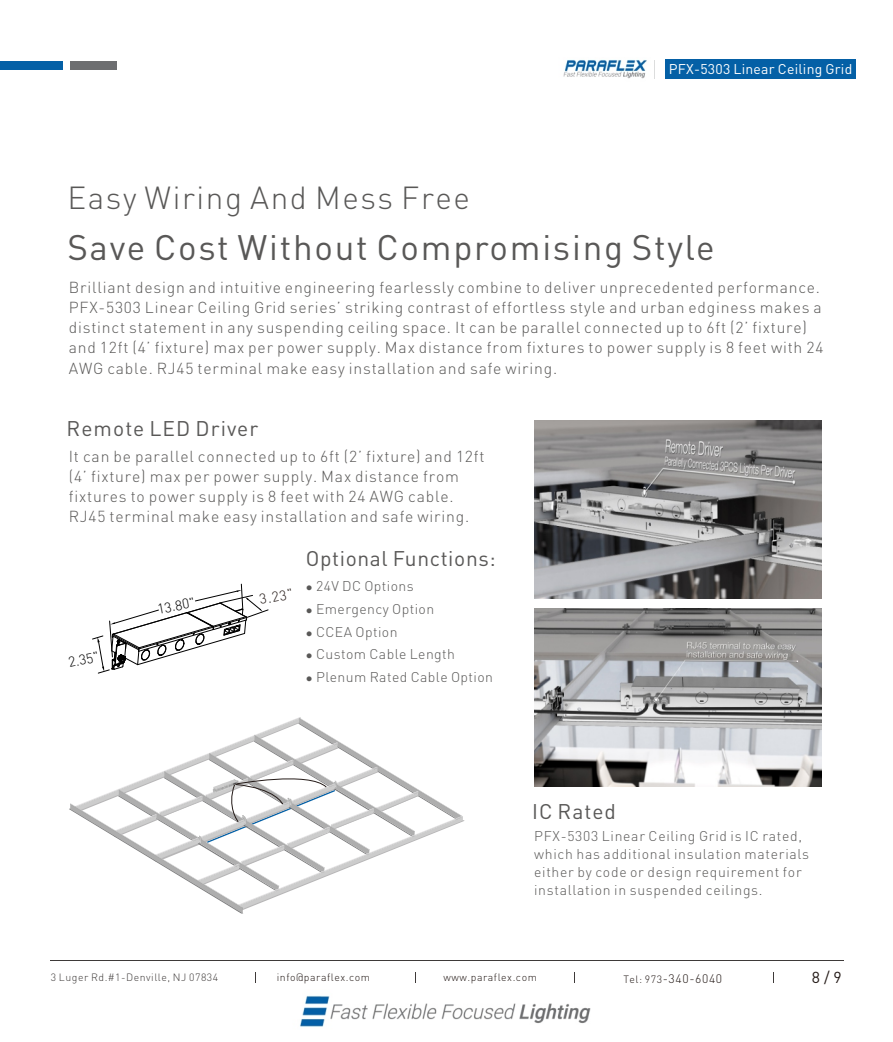
<style>
.page{position:relative;width:893px;height:1042px;background:#fff}
.page>*{position:absolute;margin:0;border:0;box-sizing:border-box;transform-origin:0 0}
.t1{font:35px "DINOT";letter-spacing:.05em;color:#595857}
.t2{font:300 31.5px "DINOT";letter-spacing:.05em;color:#595857}
.t3{font:21px "DINOT";letter-spacing:.04em;color:#595857}
.t4{font:300 15.75px/20.1px "DINOT";letter-spacing:.05em;color:#595857}
.t5{font:15.75px "DINOT";color:#231916}
.t6{font:300 14px/17.8px "DINOT";letter-spacing:.05em;color:#595857}
.t7{font:300 14px "DINOT";letter-spacing:.03em;color:#595857}
.t8{font:14px "DINOT";letter-spacing:.02em;color:#fff}
.t9{font:300 14px "DINOT";color:#000}
.t10{font:300 14px "DINOT";color:#231916}
.t11{font:300 12.25px "DINOT";letter-spacing:.05em;color:#231916}
.t12{font:300 10.5px "DINOT";letter-spacing:.05em;color:#231916}
.t13{font:300 10.5px "DINOT";letter-spacing:.05em;color:#3f3b3a}
.s1{font-family:"Microsoft Ya Hei";font-weight:400;font-size:10.5px}
.s2{font-size:10.5px}
</style>
<div class="page">
<img style="left:534px;top:608px;width:288px;height:178px">
<img style="left:534px;top:420px;width:288px;height:178px">
<svg style="left:69px;top:717px;width:396px;height:196px"></svg>
<div style="left:71px;top:61px;width:46px;height:9px;background:#6d6e70"></div>
<div style="left:0;top:61px;width:62px;height:9px;background:#0460a6"></div>
<div style="left:665px;top:60px;width:191px;height:19px;background:#0460a6"></div>
<svg style="left:654px;top:60px;width:1px;height:19px"></svg>
<img style="left:563px;top:59px;width:84px;height:20px">
<hr style="left:50px;top:960px;width:793px;height:1px;background:#3e3a39">
<img style="left:300px;top:995px;width:291px;height:32px">
<svg style="left:92px;top:583px;width:177px;height:91px"></svg>
<p class="t8" style="left:669px;top:63px;width:185px">PFX-5303 Linear Ceiling Grid</p>
<h2 class="t2" style="left:67px;top:184px;width:404px">Easy Wiring And Mess Free</h2>
<h1 class="t1" style="left:67px;top:233px;width:649px">Save Cost Without Compromising Style</h1>
<p class="t4" style="left:69px;top:279px;width:756px">Brilliant design and intuitive engineering fearlessly combine to deliver unprecedented performance.<br>PFX-5303 Linear Ceiling Grid series’ striking contrast of effortless style and urban edginess makes a distinct statement in any suspending ceiling space. It can be parallel connected up to 6ft (2’ fixture) and 12ft (4’ fixture) max per power supply. Max distance from fixtures to power supply is 8 feet with 24<br>AWG cable. RJ45 terminal make easy installation and safe wiring.</p>
<h3 class="t3" style="left:67px;top:419px;width:193px">Remote LED Driver</h3>
<p class="t4" style="left:69px;top:448px;width:417px">It can be parallel connected up to 6ft (2’ fixture) and 12ft (4’ fixture) max per power supply. Max distance from fixtures to power supply is 8 feet with 24 AWG cable.<br>RJ45 terminal make easy installation and safe wiring.</p>
<p class="t9" style="left:67px;top:657px;width:32px;rotate:-11deg">2.35"</p>
<p class="t9" style="left:156px;top:603px;width:40px;rotate:-11deg">13.80"</p>
<p class="t10" style="left:259px;top:594px;width:35px;rotate:-11deg">3 23"</p>
<h3 class="t3" style="left:306px;top:549px;width:191px">Optional Functions:</h3>
<p class="t7" style="left:306px;top:580px;width:109px"><span class="s1">●</span> 24V DC Options</p>
<p class="t7" style="left:306px;top:603px;width:130px"><span class="s1">●</span> Emergency Option</p>
<p class="t7" style="left:306px;top:626px;width:93px"><span class="s1">●</span> CCEA Option</p>
<p class="t7" style="left:306px;top:649px;width:151px"><span class="s1">●</span> Custom Cable Length</p>
<p class="t7" style="left:306px;top:671px;width:189px"><span class="s1">●</span> Plenum Rated Cable Option</p>
<h3 class="t3" style="left:532px;top:803px;width:85px">IC Rated</h3>
<p class="t6" style="left:534px;top:828px;width:277px">PFX-5303 Linear Ceiling Grid is IC rated, which has additional insulation materials either by code or design requirement for installation in suspended ceilings.</p>
<p class="t13" style="left:51px;top:973px;width:169px">3 Luger Rd.#1-Denville, NJ 07834</p>
<p class="t12" style="left:277px;top:973px;width:95px">info@paraflex.com</p>
<p class="t12" style="left:444px;top:973px;width:95px">www.paraflex.com</p>
<p class="t11" style="left:623px;top:973px;width:100px"><span class="s2">Tel: 973</span>-340-6040</p>
<p class="t5" style="left:812px;top:971px;width:31px">8 / 9</p>
</div>
